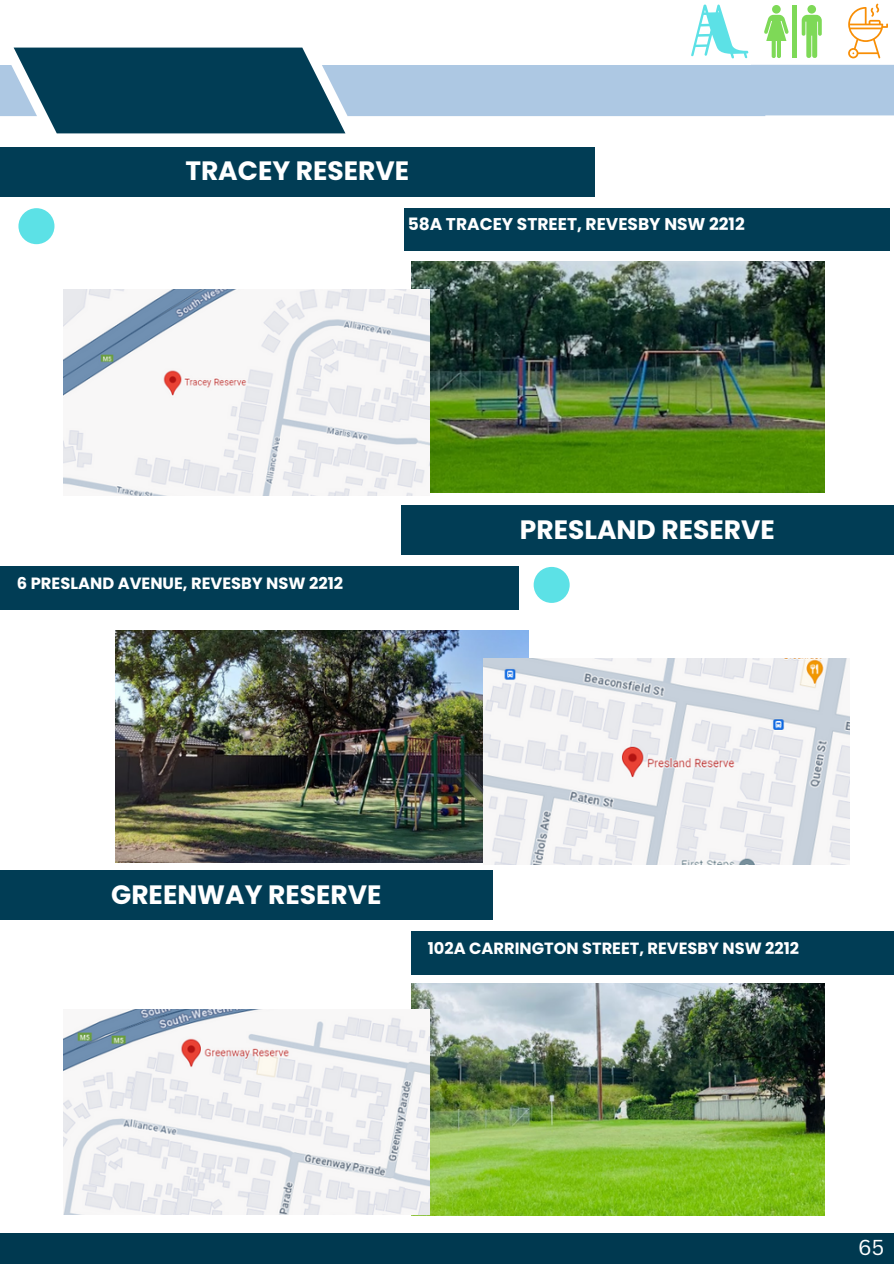
<style>
.page{position:relative;width:894px;height:1264px;background:#fff}
.page>*{position:absolute;margin:0;border:0;box-sizing:border-box;transform-origin:0 0}
.t1{font:700 26.55px "Poppins";color:#fff}
.t2{font:21px "Canva Sans";color:#fff}
.t3{font:700 16.95px "Poppins";color:#fff}
.t4{font:700 16.35px "Poppins";color:#fff}
.t5{font:700 16.2px "Poppins";color:#fff}
</style>
<div class="page">
<div style="left:0;top:147px;width:594px;height:49px;background:#013d55"></div>
<div style="left:401px;top:505px;width:492px;height:50px;background:#013d55"></div>
<div style="left:0;top:566px;width:518px;height:44px;background:#013d55"></div>
<div style="left:0;top:870px;width:492px;height:49px;background:#013d55"></div>
<div style="left:411px;top:930px;width:482px;height:44px;background:#013d55"></div>
<div style="left:404px;top:209px;width:485px;height:42px;background:#013d55"></div>
<div style="left:533px;top:567px;width:36px;height:36px;background:#5ce1e6;border-radius:50%"></div>
<svg style="left:0;top:4px;width:893px;height:129px"></svg>
<img style="left:411px;top:261px;width:413px;height:232px">
<img style="left:115px;top:630px;width:413px;height:232px">
<img style="left:63px;top:290px;width:366px;height:205px">
<img style="left:483px;top:658px;width:366px;height:206px">
<img style="left:411px;top:983px;width:413px;height:232px">
<img style="left:63px;top:1009px;width:366px;height:205px">
<div style="left:18px;top:208px;width:36px;height:36px;background:#5ce1e6;border-radius:50%"></div>
<div style="left:0;top:1233px;width:893px;height:30px;background:#003950"></div>
<p class="t1" style="left:185px;top:152px;width:225px">TRACEY RESERVE</p>
<h1 class="t3" style="left:407px;top:213px;width:338px">58A TRACEY STREET, REVESBY NSW 2212</h1>
<p class="t4" style="left:17px;top:572px;width:327px">6 PRESLAND AVENUE, REVESBY NSW 2212</p>
<p class="t1" style="left:519px;top:511px;width:256px">PRESLAND RESERVE</p>
<p class="t1" style="left:111px;top:875px;width:272px">GREENWAY RESERVE</p>
<p class="t5" style="left:428px;top:936px;width:373px">102A CARRINGTON STREET, REVESBY NSW 2212</p>
<h1 class="t2" style="left:858px;top:1232px;width:27px">65</h1>
</div>
